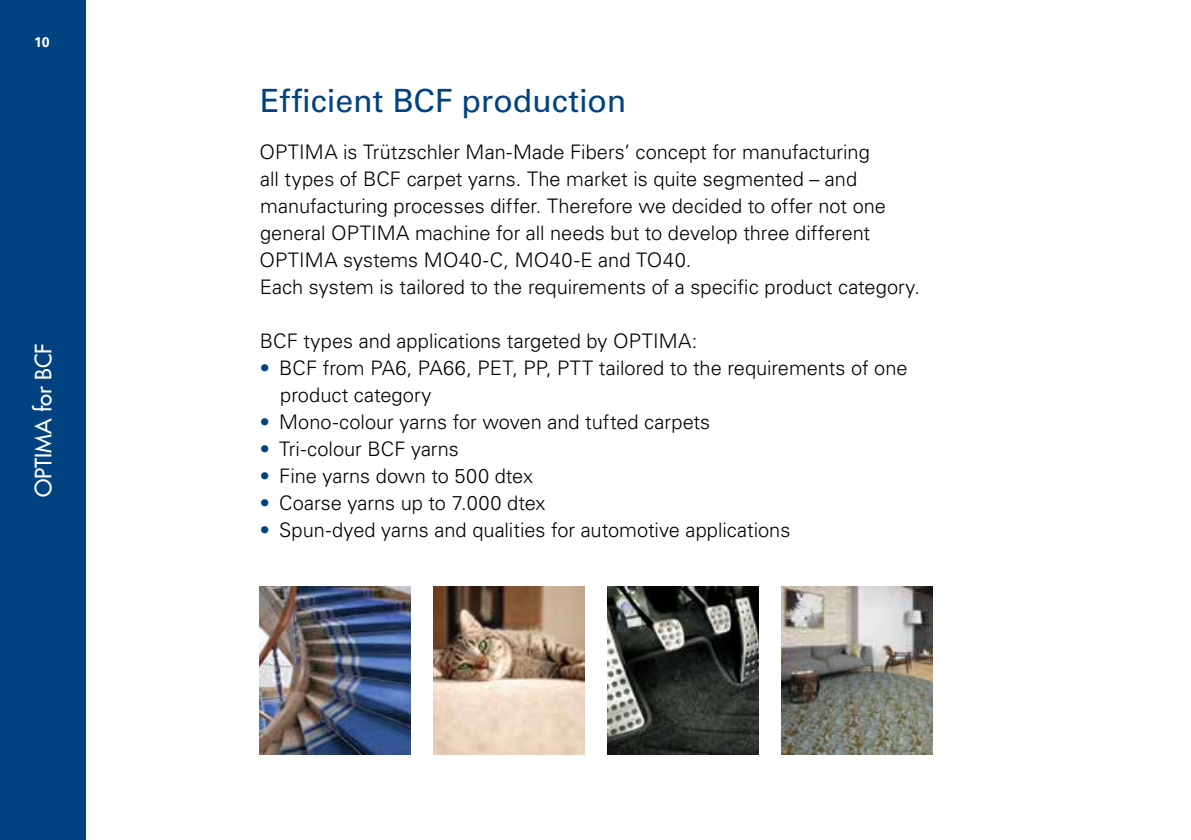
<style>
.page{position:relative;width:1191px;height:840px;background:#fff}
.page>*{position:absolute;margin:0;border:0;box-sizing:border-box;transform-origin:0 0}
.t1{font:500 32px "Univers CE";letter-spacing:-.005em;color:#004380}
.t2{font:500 22px "Futura Std";color:#fff}
.t3{font:300 20px/27px "Univers CE";color:#000}
.t4{font:700 14px "Univers CE";color:#fff}
.s1{color:#004380}
</style>
<div class="page">
<div style="left:0;top:0;width:85px;height:839px;background:#004380"></div>
<img style="left:260px;top:586px;width:151px;height:168px">
<img style="left:434px;top:586px;width:151px;height:168px">
<img style="left:781px;top:586px;width:151px;height:168px">
<img style="left:607px;top:586px;width:152px;height:168px">
<p class="t4" style="left:34px;top:34px;width:17px">10</p>
<p class="t2" style="left:30px;top:496px;width:155px;rotate:-90deg">OPTIMA for BCF</p>
<h1 class="t1" style="left:260px;top:82px;width:368px">Efficient BCF production</h1>
<p class="t3" style="left:259px;top:138px;width:662px">OPTIMA is Trützschler Man-Made Fibers’ concept for manufacturing<br>all types of BCF carpet yarns. The market is quite segmented – and manufacturing processes differ. Therefore we decided to offer not one general OPTIMA machine for all needs but to develop three different OPTIMA systems MO40-C, MO40-E and TO40.<br>Each system is tailored to the requirements of a specific product category.</p>
<p class="t3" style="left:260px;top:327px;width:439px">BCF types and applications targeted by OPTIMA:</p>
<p class="t3" style="left:280px;top:354px;width:629px;text-indent:-21px"><span class="s1">•</span> BCF from PA6, PA66, PET, PP, PTT tailored to the requirements of one product category</p>
<p class="t3" style="left:260px;top:408px;width:452px"><span class="s1">•</span> Mono-colour yarns for woven and tufted carpets</p>
<p class="t3" style="left:260px;top:435px;width:200px"><span class="s1">•</span> Tri-colour BCF yarns</p>
<p class="t3" style="left:260px;top:462px;width:275px"><span class="s1">•</span> Fine yarns down to 500 dtex</p>
<p class="t3" style="left:260px;top:489px;width:287px"><span class="s1">•</span> Coarse yarns up to 7.000 dtex</p>
<p class="t3" style="left:260px;top:516px;width:532px"><span class="s1">•</span> Spun-dyed yarns and qualities for automotive applications</p>
</div>
